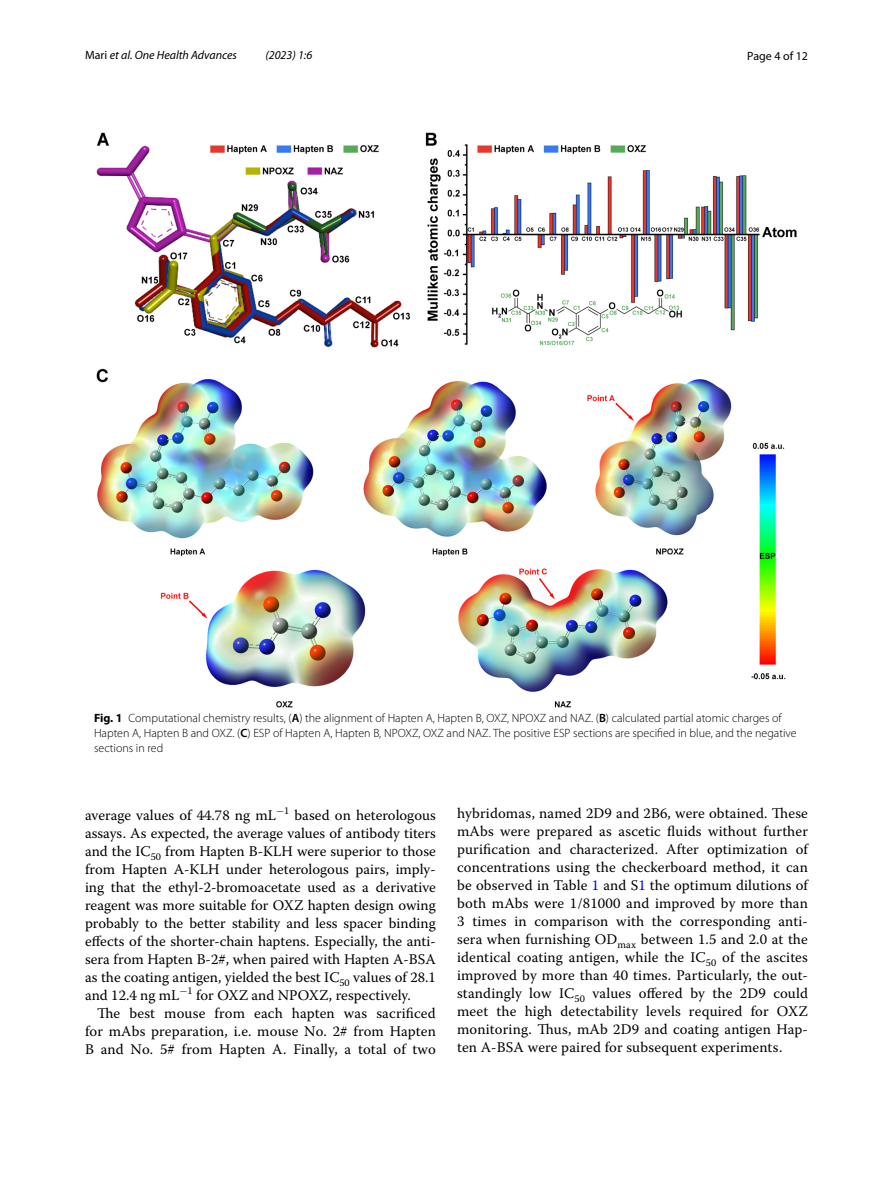
<style>
.page{position:relative;width:893px;height:1187px;background:#fff}
.page>*{position:absolute;margin:0;border:0;box-sizing:border-box;transform-origin:0 0}
.t1{font:14.7px/18px "Warnock Pro";letter-spacing:.01em;color:#000;text-align:justify}
.t2{font:300 12px/15px "Myriad Pro";color:#000}
.t3{font:italic 12px "Myriad Pro";color:#000}
.t4{font:12px "Myriad Pro";color:#000}
.s1{font-style:normal}
.s2{font-weight:700}
.s3{font-weight:600}
.s4{color:#00f}
</style>
<div class="page">
<img style="left:96px;top:133px;width:701px;height:574px">
<p class="t3" style="left:85px;top:48px;width:153px"><span class="s1">Mari</span> et al. One Health Advances</p>
<p class="t3" style="left:265px;top:48px;width:48px">(2023) 1:6</p>
<p class="t4" style="left:747px;top:48px;width:62px">Page 4 of 12</p>
<p class="t2" style="left:94px;top:711px;width:704px"><span class="s2">Fig. 1</span> Computational chemistry results, (<span class="s3">A</span>) the alignment of Hapten A, Hapten B, OXZ, NPOXZ and NAZ. (<span class="s3">B</span>) calculated partial atomic charges of<br>Hapten A, Hapten B and OXZ. (<span class="s3">C</span>) ESP of Hapten A, Hapten B, NPOXZ, OXZ and NAZ. The positive ESP sections are specified in blue, and the negative sections in red</p>
<p class="t1" style="left:85px;top:805px;width:352px">average values of 44.78 ng mL<sup>−</sup><sup>1</sup> based on heterologous assays. As expected, the average values of antibody titers and the IC<sub>50</sub> from Hapten B-KLH were superior to those from Hapten A-KLH under heterologous pairs, imply&shy;ing that the ethyl-2-bromoacetate used as a derivative reagent was more suitable for OXZ hapten design owing probably to the better stability and less spacer binding effects of the shorter-chain haptens. Especially, the anti&shy;sera from Hapten B-2#, when paired with Hapten A-BSA as the coating antigen, yielded the best IC<sub>50</sub> values of 28.1 and 12.4 ng mL<sup>−</sup><sup>1</sup> for OXZ and NPOXZ, respectively.</p>
<p class="t1" style="left:85px;top:1003px;width:352px;text-indent:12px">The best mouse from each hapten was sacrificed for mAbs preparation, i.e. mouse No. 2# from Hapten B and No. 5# from Hapten A. Finally, a total of two</p>
<p class="t1" style="left:457px;top:803px;width:352px">hybridomas, named 2D9 and 2B6, were obtained. These mAbs were prepared as ascetic fluids without further purification and characterized. After optimization of concentrations using the checkerboard method, it can be observed in Table <span class="s4">1</span> and S<span class="s4">1</span> the optimum dilutions of both mAbs were 1/81000 and improved by more than 3 times in comparison with the corresponding anti&shy;sera when furnishing OD<sub>max</sub> between 1.5 and 2.0 at the identical coating antigen, while the IC<sub>50</sub> of the ascites improved by more than 40 times. Particularly, the out&shy;standingly low IC<sub>50</sub> values offered by the 2D9 could meet the high detectability levels required for OXZ monitoring. Thus, mAb 2D9 and coating antigen Hap&shy;ten A-BSA were paired for subsequent experiments.</p>
</div>
